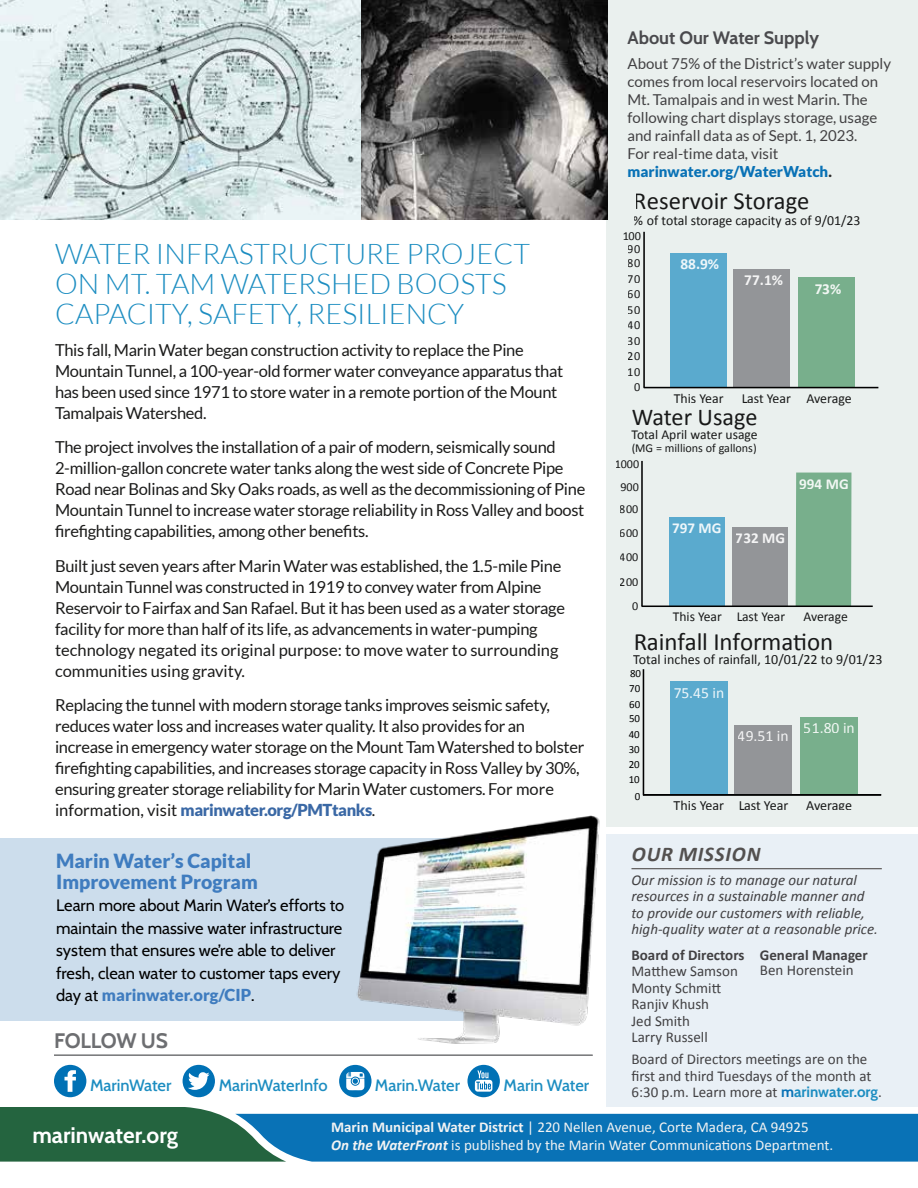
<style>
.page{position:relative;width:918px;height:1188px;background:#fff}
.page>*{position:absolute;margin:0;border:0;box-sizing:border-box;transform-origin:0 0}
.t1{font:300 28.5px/30px "Lato";color:#1c8dc1}
.t2{font:24.9px "Calibri";letter-spacing:-.005em;color:#000}
.t3{font:24.6px "Calibri";color:#000}
.t4{font:24.3px "Calibri";letter-spacing:-.005em;color:#000}
.t5{font:22.5px "Cabin Italic 400 100";color:#fff}
.t6{font:700 22.5px "Cabin";color:#fff}
.t7{font:italic 700 21px "Calibri";letter-spacing:.04em;color:#53504f}
.t8{font:700 21px "Cabin";letter-spacing:-.015em;color:#6d6e71}
.t9{font:900 19.5px/21px "Lato";color:#3f7cbf}
.t10{font:700 18px "Cabin";color:#4a4a4d}
.t11{font:16.5px/21px "Lato";letter-spacing:-.02em;color:#1b1b1a}
.t12{font:16.5px/22.5px "Cabin Regular 400 100";color:#000}
.t13{font:500 16.5px "Cabin";letter-spacing:-.005em;color:#1c8dc1}
.t14{font:900 16.5px "Lato";color:#3f7cbf}
.t15{font:15.6px "Calibri";color:#fff}
.t16{font:700 15.45px "Calibri";color:#fff}
.t17{font:700 15.15px "Calibri";color:#fff}
.t18{font:15px/18px "Lato";color:#414042}
.t19{font:15px/16.5px "Calibri";color:#414042}
.t20{font:italic 15px/16.5px "Calibri";color:#414042}
.t21{font:15px/18px "Calibri";color:#f2f3f3}
.t22{font:700 15px "Calibri";color:#414042}
.t23{font:14.1px "Calibri";color:#000}
.t24{font:13.8px "Calibri";color:#000}
.t25{font:13.65px "Calibri";color:#000}
.t26{font:12.3px "Calibri";color:#000}
.t27{font:12.15px "Calibri";color:#000}
.t28{font:10.95px/15.1px "Calibri";color:#000;text-align:justify}
.s1{font-weight:900;color:#0972b6}
.s2{font-weight:900;color:#2e2d2c}
.s3{font-weight:900;color:#3a68a5}
.s4{font-family:"Cabin Regular 400 100";font-weight:400;color:#000}
.s5{font-family:"Cabin";font-weight:700;color:#0972b6}
.s6{font-family:"Cabin";font-weight:700;color:#1c8dc1}
.s7{font-weight:700}
.s8{font-weight:700;font-style:italic}
</style>
<div class="page">
<svg style="left:0;top:1107px;width:918px;height:55px;background:#2c7e9e"></svg>
<div style="left:606px;top:0;width:312px;height:826px;background:#eaf0ee"></div>
<div style="left:606px;top:835px;width:312px;height:272px;background:#e9f0f6"></div>
<svg style="left:54px;top:1065px;width:32px;height:32px"></svg>
<svg style="left:183px;top:1065px;width:32px;height:32px"></svg>
<svg style="left:339px;top:1065px;width:32px;height:32px"></svg>
<svg style="left:467px;top:1065px;width:33px;height:32px"></svg>
<div style="left:799px;top:277px;width:56px;height:111px;background:#78af8c"></div>
<div style="left:671px;top:253px;width:56px;height:135px;background:#5aaace"></div>
<div style="left:734px;top:269px;width:56px;height:119px;background:#939598"></div>
<hr style="left:644px;top:387px;width:234px;height:1px;background:#000">
<hr style="left:643px;top:232px;width:2px;height:156px;background:#000">
<div style="left:670px;top:517px;width:55px;height:89px;background:#5aaace"></div>
<div style="left:732px;top:527px;width:55px;height:79px;background:#939598"></div>
<div style="left:796px;top:473px;width:55px;height:133px;background:#78af8c"></div>
<hr style="left:642px;top:606px;width:231px;height:1px;background:#000">
<hr style="left:641px;top:461px;width:2px;height:145px;background:#000">
<hr style="left:643px;top:669px;width:1px;height:126px;background:#000">
<div style="left:670px;top:682px;width:57px;height:113px;background:#5aaace"></div>
<div style="left:734px;top:725px;width:58px;height:70px;background:#939598"></div>
<div style="left:800px;top:717px;width:57px;height:78px;background:#78af8c"></div>
<hr style="left:643px;top:794px;width:238px;height:2px;background:#000">
<hr style="left:631px;top:868px;width:251px;height:1px;background:#53504f">
<div style="left:0;top:838px;width:472px;height:183px;background:#ccddec"></div>
<hr style="left:54px;top:1055px;width:539px;height:1px;background:#6d6e71">
<img style="left:0;top:0;width:362px;height:219px">
<img style="left:362px;top:0;width:246px;height:219px">
<img style="left:268px;top:815px;width:350px;height:241px">
<p class="t10" style="left:627px;top:24px;width:193px">About Our Water Supply</p>
<p class="t18" style="left:627px;top:55px;width:265px">About 75% of the District’s water supply comes from local reservoirs located on Mt. Tamalpais and in west Marin. The following chart displays storage, usage and rainfall data as of Sept. 1, 2023.<br>For real-time data, visit <span class="s1">marinwater.org/WaterWatch</span><span class="s2">.</span></p>
<h3 class="t3" style="left:634px;top:185px;width:177px">Reservoir Storage</h3>
<p class="t24" style="left:634px;top:212px;width:228px">% of total storage capacity as of 9/01/23</p>
<h1 class="t1" style="left:55px;top:239px;width:477px">WATER INFRASTRUCTURE PROJECT<br>ON MT. TAM WATERSHED BOOSTS<br>CAPACITY, SAFETY, RESILIENCY</h1>
<p class="t11" style="left:55px;top:339px;width:510px">This fall, Marin Water began construction activity to replace the Pine Mountain Tunnel, a 100-year-old former water conveyance apparatus that has been used since 1971 to store water in a remote portion of the Mount Tamalpais Watershed.</p>
<p class="t11" style="left:55px;top:437px;width:532px">The project involves the installation of a pair of modern, seismically sound 2-million-gallon concrete water tanks along the west side of Concrete Pipe Road near Bolinas and Sky Oaks roads, as well as the decommissioning of Pine Mountain Tunnel to increase water storage reliability in Ross Valley and boost firefighting capabilities, among other benefits.</p>
<p class="t11" style="left:55px;top:555px;width:511px">Built just seven years after Marin Water was established, the 1.5-mile Pine Mountain Tunnel was constructed in 1919 to convey water from Alpine Reservoir to Fairfax and San Rafael. But it has been used as a water storage facility for more than half of its life, as advancements in water-pumping technology negated its original purpose: to move water to surrounding communities using gravity.</p>
<p class="t11" style="left:55px;top:695px;width:531px">Replacing the tunnel with modern storage tanks improves seismic safety, reduces water loss and increases water quality. It also provides for an increase in emergency water storage on the Mount Tam Watershed to bolster firefighting capabilities, and increases storage capacity in Ross Valley by 30%, ensuring greater storage reliability for Marin Water customers. For more information, visit <span class="s3">marinwater.org/PMTtanks</span>.</p>
<p class="t9" style="left:56px;top:850px;width:203px">Marin Water’s Capital<br>Improvement Program</p>
<p class="t12" style="left:56px;top:893px;width:290px">Learn more about Marin Water’s efforts to maintain the massive water infrastructure system that ensures we’re able to deliver fresh, clean water to customer taps every</p>
<p class="t14" style="left:56px;top:986px;width:200px"><span class="s4">day at</span> marinwater.org/CIP<span class="s4">.</span></p>
<p class="t8" style="left:54px;top:1024px;width:115px">FOLLOW US</p>
<p class="t26" style="left:622px;top:228px;width:20px">100</p>
<p class="t26" style="left:628px;top:241px;width:14px">90</p>
<p class="t26" style="left:628px;top:255px;width:14px">80</p>
<p class="t26" style="left:628px;top:271px;width:14px">70</p>
<p class="t26" style="left:628px;top:286px;width:14px">60</p>
<p class="t26" style="left:628px;top:302px;width:14px">50</p>
<p class="t26" style="left:628px;top:317px;width:14px">40</p>
<p class="t26" style="left:628px;top:333px;width:14px">30</p>
<p class="t26" style="left:628px;top:349px;width:14px">20</p>
<p class="t26" style="left:628px;top:364px;width:14px">10</p>
<p class="t26" style="left:634px;top:380px;width:8px">0</p>
<p class="t16" style="left:680px;top:254px;width:40px">88.9%</p>
<p class="t16" style="left:744px;top:270px;width:40px">77.1%</p>
<p class="t16" style="left:814px;top:279px;width:28px">73%</p>
<p class="t24" style="left:674px;top:389px;width:51px">This Year</p>
<p class="t24" style="left:741px;top:389px;width:112px">Last Year Average</p>
<h3 class="t4" style="left:632px;top:402px;width:127px">Water Usage</h3>
<p class="t25" style="left:632px;top:426px;width:128px">Total April water usage</p>
<p class="t27" style="left:632px;top:440px;width:127px">(MG = millions of gallons)</p>
<p class="t27" style="left:615px;top:457px;width:26px">1000</p>
<p class="t27" style="left:620px;top:479px;width:20px">900</p>
<p class="t27" style="left:620px;top:502px;width:20px">800</p>
<p class="t27" style="left:620px;top:525px;width:20px">600</p>
<p class="t27" style="left:620px;top:549px;width:20px">400</p>
<p class="t27" style="left:620px;top:574px;width:20px">200</p>
<p class="t27" style="left:632px;top:598px;width:8px">0</p>
<p class="t17" style="left:672px;top:519px;width:51px">797 MG</p>
<p class="t17" style="left:799px;top:474px;width:51px">994 MG</p>
<p class="t17" style="left:736px;top:528px;width:51px">732 MG</p>
<p class="t25" style="left:673px;top:608px;width:114px">This Year Last Year</p>
<p class="t25" style="left:803px;top:608px;width:46px">Average</p>
<h2 class="t2" style="left:634px;top:626px;width:201px">Rainfall Information</h2>
<p class="t23" style="left:633px;top:650px;width:251px">Total inches of rainfall, 10/01/22 to 9/01/23</p>
<p class="t28" style="left:630px;top:665px;width:13px">80</p>
<p class="t28" style="left:629px;top:681px;width:13px">70</p>
<p class="t28" style="left:629px;top:697px;width:13px">60</p>
<p class="t28" style="left:629px;top:711px;width:13px">50</p>
<p class="t28" style="left:629px;top:727px;width:13px">40<br>30<br>20<br>10</p>
<p class="t28" style="left:635px;top:788px;width:7px">0</p>
<p class="t15" style="left:673px;top:683px;width:52px">75.45 in</p>
<p class="t15" style="left:738px;top:726px;width:52px">49.51 in</p>
<p class="t15" style="left:804px;top:718px;width:52px">51.80 in</p>
<p class="t23" style="left:674px;top:796px;width:116px">This Year Last Year</p>
<p class="t23" style="left:806px;top:796px;width:47px">Average</p>
<p class="t7" style="left:632px;top:840px;width:130px">OUR MISSION</p>
<p class="t20" style="left:631px;top:871px;width:248px">Our mission is to manage our natural resources in a sustainable manner and to provide our customers with reliable, high-quality water at a reasonable price.</p>
<p class="t22" style="left:631px;top:945px;width:115px">Board of Directors</p>
<p class="t19" style="left:631px;top:963px;width:108px">Matthew Samson<br>Monty Schmitt<br>Ranjiv Khush<br>Jed Smith<br>Larry Russell</p>
<p class="t22" style="left:760px;top:945px;width:109px">General Manager</p>
<p class="t19" style="left:760px;top:962px;width:95px">Ben Horenstein</p>
<p class="t19" style="left:631px;top:1051px;width:252px">Board of Directors meetings are on the first and third Tuesdays of the month at<br>6:30 p.m. Learn more at <span class="s5">m</span><span class="s6">arinwater.org</span>.</p>
<p class="t21" style="left:331px;top:1118px;width:504px"><span class="s7">Marin Municipal Water District</span> | 220 Nellen Avenue, Corte Madera, CA 94925<br><span class="s8">On the WaterFront</span> is published by the Marin Water Communications Department.</p>
<p class="t13" style="left:90px;top:1072px;width:83px">MarinWater</p>
<p class="t13" style="left:219px;top:1072px;width:111px">MarinWaterInfo</p>
<p class="t13" style="left:375px;top:1072px;width:87px">Marin.Water</p>
<p class="t13" style="left:504px;top:1072px;width:87px">Marin Water</p>
<h3 class="t5" style="left:36px;top:1117px;width:151px">MarinWater.org</h3>
<h3 class="t6" style="left:32px;top:1117px;width:21px">m</h3>
<h3 class="t6" style="left:88px;top:1117px;width:91px">water.org</h3>
</div>
